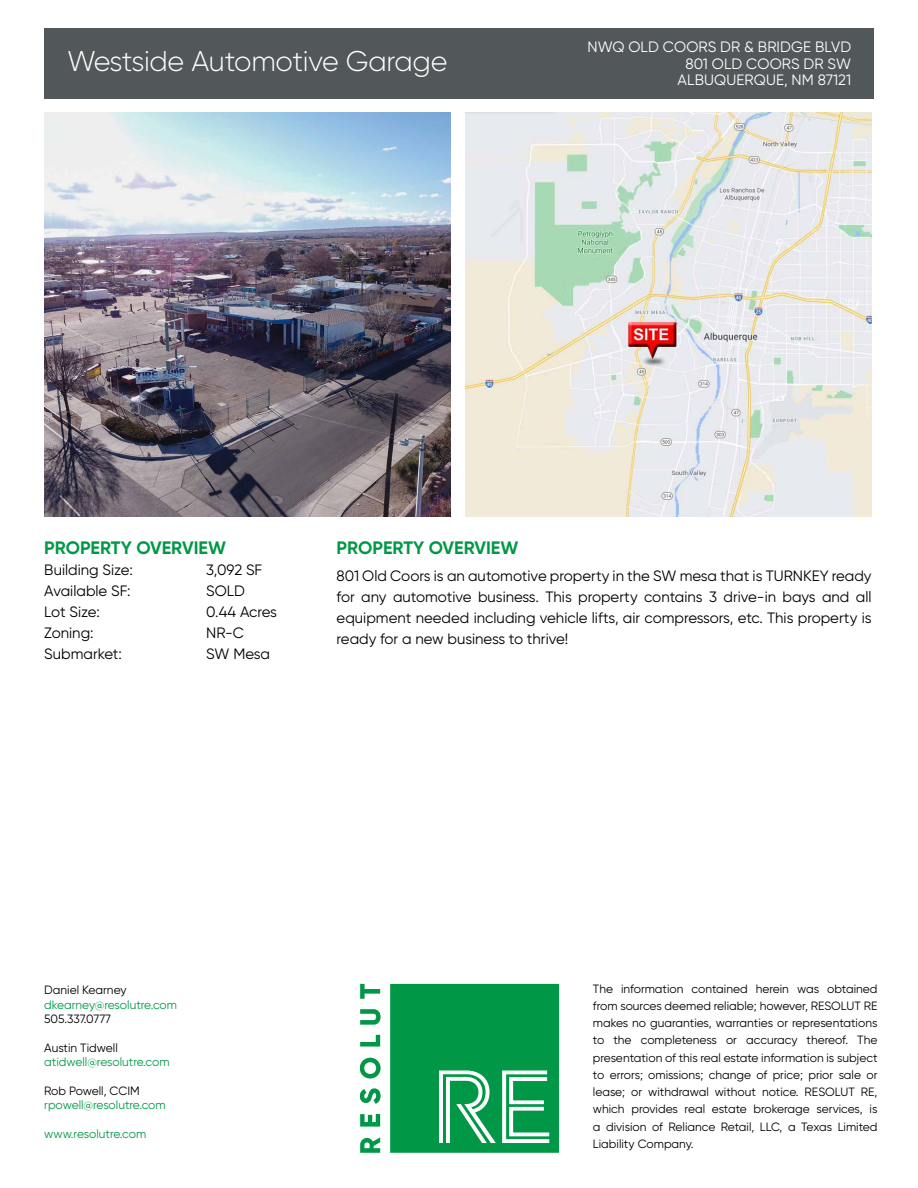
<style>
.page{position:relative;width:918px;height:1188px;background:#fff}
.page>*{position:absolute;margin:0;border:0;box-sizing:border-box;transform-origin:0 0}
.t1{font:300 28.5px "Gilroy";letter-spacing:-.01em;color:#fff}
.t2{font:700 18px "Gilroy";color:#009846}
.t3{font:15px/21px "Gilroy";color:#000;text-align:justify}
.t4{font:15px/16.5px "Gilroy";letter-spacing:.01em;color:#fff;text-align:right}
.t5{font:12px/17.2px "Gilroy";color:#000;text-align:justify}
.t6{font:12px "Gilroy";color:#009846}
</style>
<div class="page">
<svg style="left:360px;top:984px;width:199px;height:169px"></svg>
<div style="left:44px;top:28px;width:830px;height:70px;background:#52575a"></div>
<img style="left:44px;top:112px;width:407px;height:404px">
<img style="left:465px;top:112px;width:407px;height:404px">
<h1 class="t1" style="left:67px;top:43px;width:382px">Westside Automotive Garage</h1>
<p class="t4" style="left:587px;top:39px;width:265px">NWQ OLD COORS DR &amp; BRIDGE BLVD<br>801 OLD COORS DR SW<br>ALBUQUERQUE, NM 87121</p>
<h2 class="t2" style="left:44px;top:537px;width:183px">PROPERTY OVERVIEW</h2>
<p class="t3" style="left:44px;top:559px;width:90px">Building Size:</p>
<p class="t3" style="left:206px;top:559px;width:58px">3,092 SF</p>
<p class="t3" style="left:44px;top:580px;width:88px">Available SF:</p>
<p class="t3" style="left:206px;top:580px;width:40px">SOLD</p>
<p class="t3" style="left:44px;top:601px;width:57px">Lot Size:</p>
<p class="t3" style="left:206px;top:601px;width:72px">0.44 Acres</p>
<p class="t3" style="left:44px;top:622px;width:51px">Zoning:</p>
<p class="t3" style="left:206px;top:622px;width:39px">NR-C</p>
<p class="t3" style="left:44px;top:643px;width:79px">Submarket:</p>
<p class="t3" style="left:206px;top:643px;width:65px">SW Mesa</p>
<h2 class="t2" style="left:337px;top:537px;width:183px">PROPERTY OVERVIEW</h2>
<p class="t3" style="left:337px;top:565px;width:536px">801 Old Coors is an automotive property in the SW mesa that is TURNKEY ready for any automotive business. This property contains 3 drive-in bays and all equipment needed including vehicle lifts, air compressors, etc. This property is ready for a new business to thrive!</p>
<p class="t5" style="left:44px;top:981px;width:84px">Daniel Kearney</p>
<p class="t6" style="left:44px;top:997px;width:134px">dkearney@resolutre.com</p>
<p class="t5" style="left:44px;top:1010px;width:68px">505.337.0777</p>
<p class="t5" style="left:44px;top:1039px;width:75px">Austin Tidwell</p>
<p class="t6" style="left:44px;top:1055px;width:127px">atidwell@resolutre.com</p>
<p class="t5" style="left:44px;top:1082px;width:97px">Rob Powell, CCIM</p>
<p class="t6" style="left:44px;top:1098px;width:123px">rpowell@resolutre.com</p>
<p class="t6" style="left:44px;top:1127px;width:104px">www.resolutre.com</p>
<p class="t5" style="left:593px;top:980px;width:286px">The information contained herein was obtained from sources deemed reliable; however, RESOLUT RE makes no guaranties, warranties or representations to the completeness or accuracy thereof. The presentation of this real estate information is subject to errors; omissions; change of price; prior sale or lease; or withdrawal without notice. RESOLUT RE, which provides real estate brokerage services, is a division of Reliance Retail, LLC, a Texas Limited Liability Company.</p>
</div>
